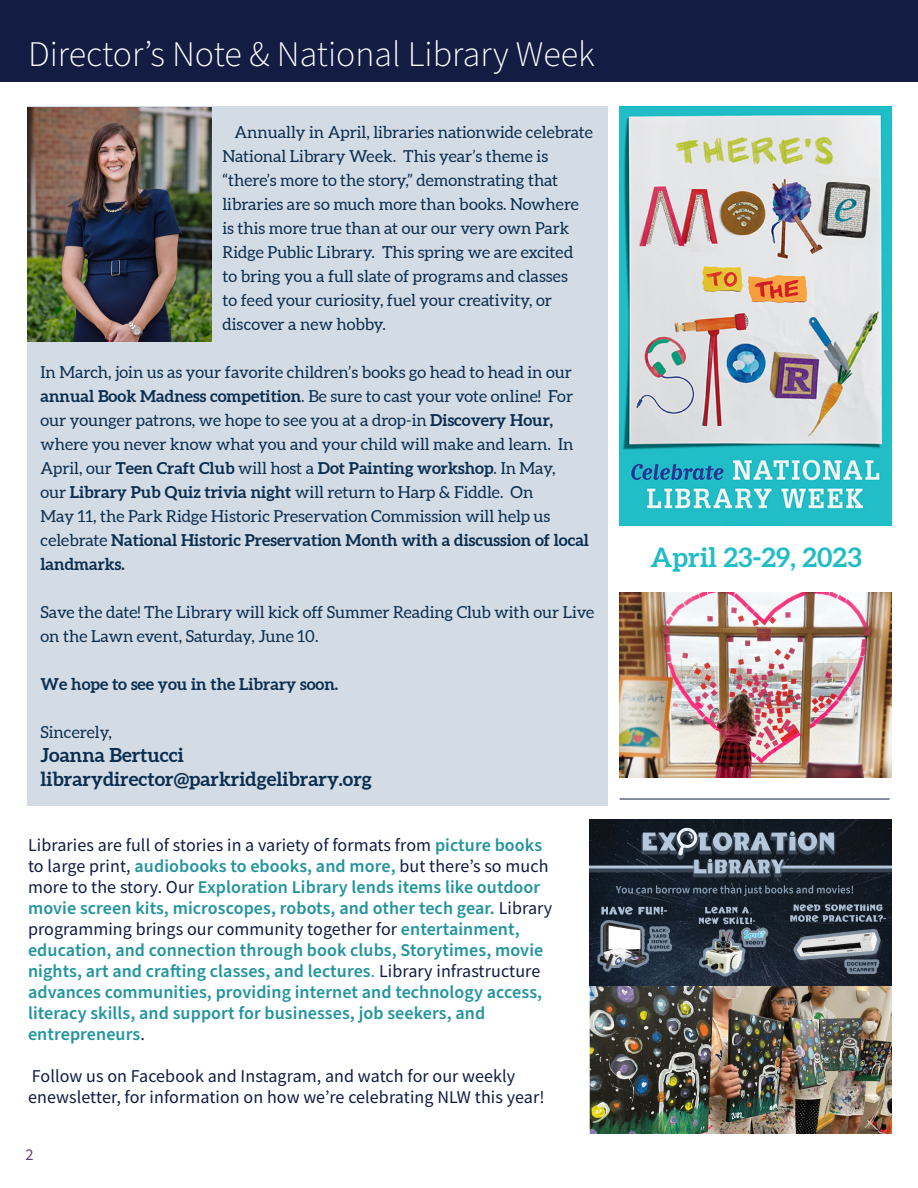
<style>
.page{position:relative;width:918px;height:1188px;background:#fff}
.page>*{position:absolute;margin:0;border:0;box-sizing:border-box;transform-origin:0 0}
.t1{font:300 36px "Source Sans Pro";color:#fff}
.t2{font:700 27px "Aleo";letter-spacing:.005em;color:#21bdc6}
.t3{font:700 19.5px "Aleo";color:#0a2e4f}
.t4{font:600 18px/21px "Source Sans Pro";letter-spacing:.005em;color:#23959f}
.t5{font:18px/21px "Source Sans Pro";letter-spacing:.005em;color:#101a42}
.t6{font:16.5px/24px "Aleo";color:#0a2e4f}
.t7{font:700 16.5px "Aleo";color:#0a2e4f}
.t8{font:16.5px "Source Sans Pro";color:#673b78}
.s1{font-weight:700}
.s2{font-weight:400;color:#101a42}
.s3{font-weight:400}
</style>
<div class="page">
<div style="left:27px;top:106px;width:581px;height:699px;background:#d3dbe5"></div>
<img style="left:27px;top:107px;width:185px;height:234px">
<div style="left:0;top:0;width:918px;height:82px;background:#131d43"></div>
<img style="left:620px;top:107px;width:271px;height:418px">
<hr style="left:620px;top:799px;width:270px;height:1px;background:#101a42">
<img style="left:620px;top:592px;width:271px;height:185px">
<img style="left:589px;top:819px;width:302px;height:315px">
<p class="t1" style="left:28px;top:30px;width:568px">Director’s Note &amp; National Library Week</p>
<p class="t6" style="left:222px;top:121px;width:372px;text-indent:12px">Annually in April, libraries nationwide celebrate National Library Week. This year’s theme is “there’s more to the story,” demonstrating that libraries are so much more than books. Nowhere is this more true than at our our very own Park Ridge Public Library. This spring we are excited<br>to bring you a full slate of programs and classes<br>to feed your curiosity, fuel your creativity, or discover a new hobby.</p>
<p class="t6" style="left:41px;top:361px;width:550px">In March, join us as your favorite children’s books go head to head in our <span class="s1">annual Book Madness competition</span>. Be sure to cast your vote online! For our younger patrons, we hope to see you at a drop-in <span class="s1">Discovery Hour, </span>where you never know what you and your child will make and learn. In April, our <span class="s1">Teen Craft Club</span> will host a <span class="s1">Dot Painting workshop</span>. In May,<br>our <span class="s1">Library Pub Quiz trivia night</span> will return to Harp &amp; Fiddle. On<br>May 11, the Park Ridge Historic Preservation Commission will help us celebrate <span class="s1">National Historic Preservation Month with a discussion of local landmarks.</span></p>
<p class="t6" style="left:41px;top:601px;width:555px">Save the date! The Library will kick off Summer Reading Club with our Live on the Lawn event, Saturday, June 10.</p>
<p class="t7" style="left:41px;top:674px;width:299px">We hope to see you in the Library soon.</p>
<p class="t6" style="left:41px;top:721px;width:73px">Sincerely,</p>
<p class="t3" style="left:40px;top:743px;width:145px">Joanna Bertucci</p>
<p class="t3" style="left:40px;top:767px;width:333px">librarydirector@parkridgelibrary.org</p>
<p class="t4" style="left:28px;top:836px;width:526px"><span class="s2">Libraries are full of stories in a variety of formats from</span> picture books <span class="s2">to large print,</span> audiobooks to ebooks, and more, <span class="s2">but there’s so much more to the story. Our</span> Exploration Library lends items like outdoor movie screen kits, microscopes, robots, and other tech gear. <span class="s2">Library programming brings our community together for</span> entertainment, education, and connection through book clubs, Storytimes, movie nights, art and crafting classes, and lectures<span class="s3">.</span> <span class="s2">Library infrastructure </span>advances communities, providing internet and technology access, literacy skills, and support for businesses, job seekers, and entrepreneurs<span class="s2">.</span></p>
<p class="t5" style="left:28px;top:1066px;width:518px">Follow us on Facebook and Instagram, and watch for our weekly enewsletter, for information on how we’re celebrating NLW this year!</p>
<p class="t8" style="left:26px;top:1144px;width:10px">2</p>
<p class="t2" style="left:650px;top:541px;width:213px">April 23-29, 2023</p>
</div>
